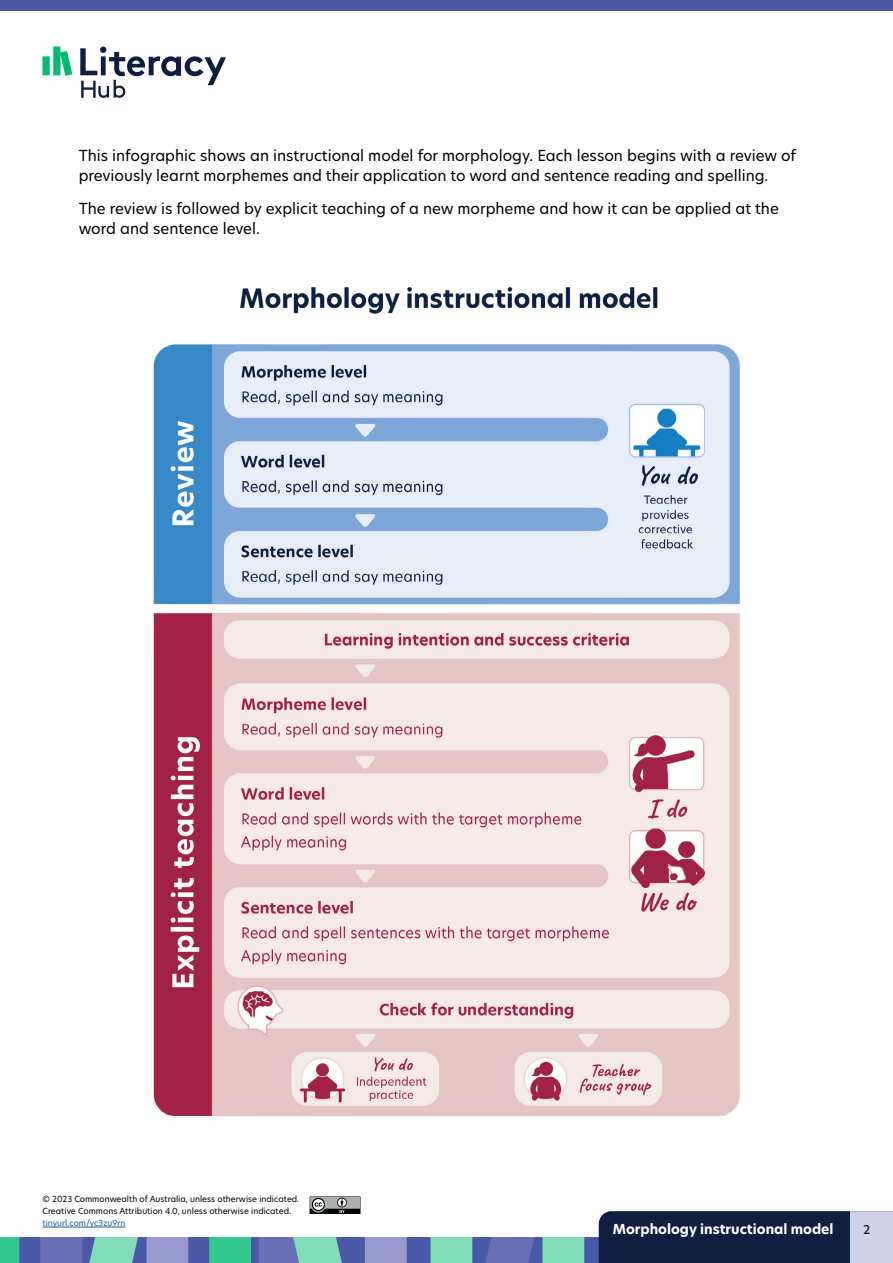
<style>
.page{position:relative;width:893px;height:1263px;background:#fff}
.page>*{position:absolute;margin:0;border:0;box-sizing:border-box;transform-origin:0 0}
.t1{font:15px/20.2px "New Hero";color:#000}
.t2{font:700 13.5px "New Hero";color:#fff}
.t3{font:500 12px "New Hero";color:#0e1f42}
.t4{font:8.25px/12px "New Hero";color:#000}
.t5{font:8.25px "New Hero";color:#215e9e}
</style>
<div class="page">
<div style="left:0;top:1237px;width:893px;height:26px;background:#4958a7"></div>
<svg style="left:0;top:1237px;width:19px;height:26px"></svg>
<svg style="left:209px;top:1237px;width:42px;height:26px"></svg>
<svg style="left:40px;top:1237px;width:148px;height:26px;background:#7897b9"></svg>
<svg style="left:259px;top:1237px;width:148px;height:26px"></svg>
<svg style="left:431px;top:1237px;width:153px;height:26px"></svg>
<div style="left:599px;top:1211px;width:251px;height:52px;background:#0e1f42"></div>
<div style="left:850px;top:1211px;width:43px;height:52px;background:#d0d0e9"></div>
<div style="left:0;top:0;width:893px;height:11px;background:#4958a7"></div>
<svg style="left:80px;top:47px;width:146px;height:51px"></svg>
<svg style="left:43px;top:47px;width:29px;height:29px"></svg>
<img style="left:153px;top:287px;width:587px;height:830px">
<svg style="left:310px;top:1196px;width:51px;height:18px"></svg>
<hr style="left:43px;top:1227px;width:83px;height:1px;background:#215e9e">
<p class="t1" style="left:79px;top:145px;width:719px">This infographic shows an instructional model for morphology. Each lesson begins with a review of previously learnt morphemes and their application to word and sentence reading and spelling.</p>
<p class="t1" style="left:79px;top:198px;width:702px">The review is followed by explicit teaching of a new morpheme and how it can be applied at the word and sentence level.</p>
<p class="t4" style="left:43px;top:1193px;width:258px">© 2023 Commonwealth of Australia, unless otherwise indicated.<br>Creative Commons Attribution 4.0, unless otherwise indicated.</p>
<p class="t5" style="left:43px;top:1217px;width:85px">tinyurl.com/yc3zu9rn</p>
<p class="t2" style="left:613px;top:1220px;width:222px">Morphology instructional model</p>
<p class="t3" style="left:863px;top:1221px;width:9px">2</p>
</div>
